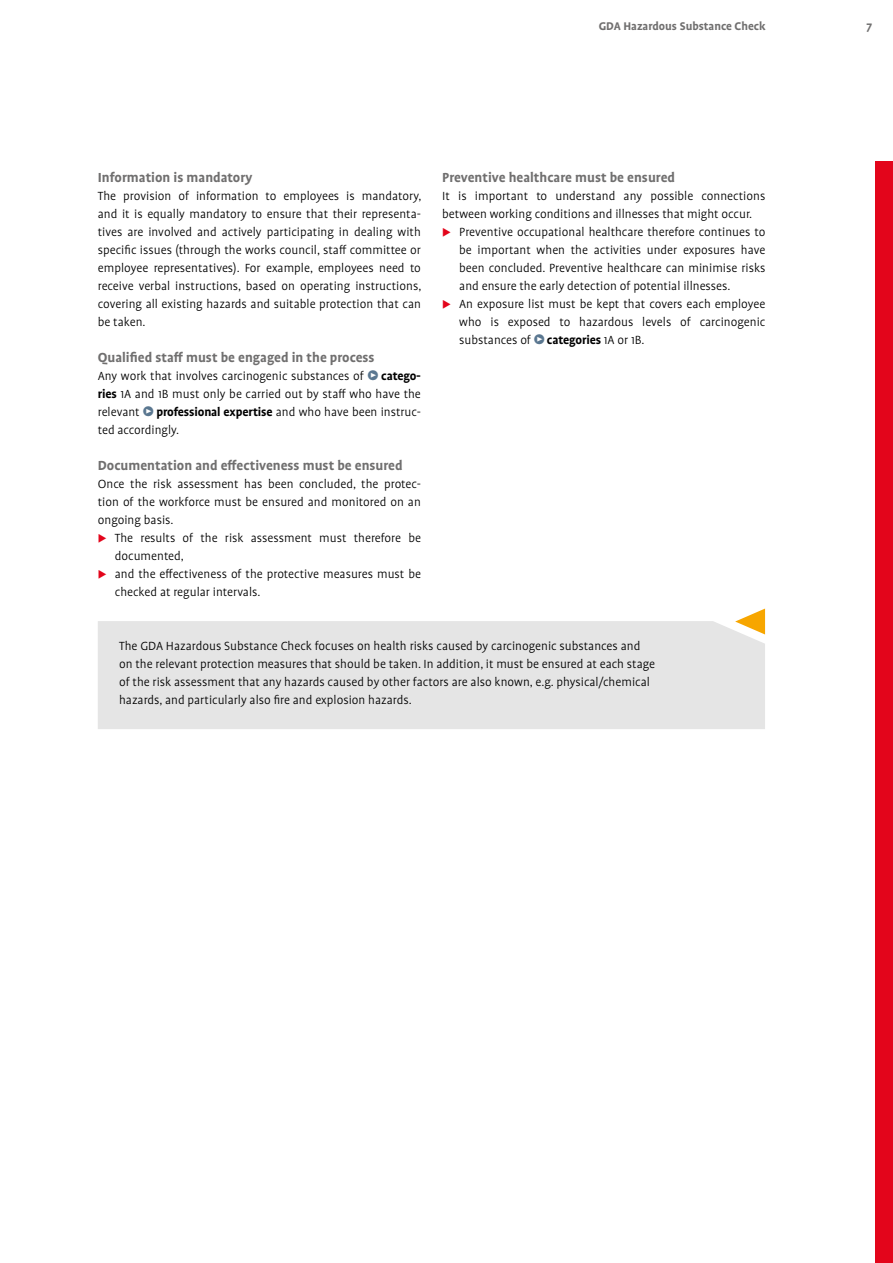
<style>
.page{position:relative;width:893px;height:1263px;background:#fff}
.page>*{position:absolute;margin:0;border:0;box-sizing:border-box;transform-origin:0 0}
.GDA_Subline{font:700 15px "Profile Pro";color:#706f6f}
.GDA_Fließtext{font:300 13.5px/18px "Profile Pro";color:#000;text-align:justify}
.t1{font:700 12.75px "Profile Pro";color:#706f6f}
.s1{font-family:"DGUV Meta";font-weight:400;color:#5a7790}
.s2{font-weight:700}
.s3{color:#e3051b}
</style>
<div class="page">
<div style="left:876px;top:162px;width:17px;height:1101px;background:#e3051b"></div>
<div style="left:98px;top:621px;width:667px;height:108px;background:#e5e5e5"></div>
<svg style="left:735px;top:608px;width:30px;height:26px"></svg>
<p class="t1" style="left:599px;top:19px;width:169px">GDA Hazardous Substance Check</p>
<p class="t1" style="left:866px;top:19px;width:7px">7</p>
<p class="GDA_Subline" style="left:98px;top:168px;width:156px">Information is mandatory</p>
<p class="GDA_Fließtext" style="left:98px;top:187px;width:325px">The provision of information to employees is mandatory, and it is equally mandatory to ensure that their representa&shy;tives are involved and actively participating in dealing with specific issues (through the works council, staff committee or employee representatives). For example, employees need to receive verbal instructions, based on operating instructions, covering all existing hazards and suitable protection that can be taken.</p>
<p class="GDA_Subline" style="left:98px;top:348px;width:278px">Qualified staff must be engaged in the process</p>
<p class="GDA_Fließtext" style="left:98px;top:367px;width:325px">Any work that involves carcinogenic substances of <span class="s1">•</span> <span class="s2">catego&shy;ries</span> 1A and 1B must only be carried out by staff who have the relevant <span class="s1">•</span> <span class="s2">professional expertise</span> and who have been instruc&shy;ted accordingly.</p>
<p class="GDA_Subline" style="left:98px;top:456px;width:306px">Documentation and effectiveness must be ensured</p>
<p class="GDA_Fließtext" style="left:98px;top:475px;width:325px">Once the risk assessment has been concluded, the protec&shy;tion of the workforce must be ensured and monitored on an ongoing basis.</p>
<p class="GDA_Fließtext" style="left:115px;top:529px;width:308px;text-indent:-17px"><span class="s3">◆</span> The results of the risk assessment must therefore be documented,</p>
<p class="GDA_Fließtext" style="left:115px;top:565px;width:308px;text-indent:-17px"><span class="s3">◆</span> and the effectiveness of the protective measures must be checked at regular intervals.</p>
<p class="GDA_Subline" style="left:442px;top:168px;width:234px">Preventive healthcare must be ensured</p>
<p class="GDA_Fließtext" style="left:442px;top:187px;width:325px">It is important to understand any possible connections between working conditions and illnesses that might occur.</p>
<p class="GDA_Fließtext" style="left:459px;top:223px;width:308px;text-indent:-17px"><span class="s3">◆</span> Preventive occupational healthcare therefore continues to be important when the activities under exposures have been concluded. Preventive healthcare can minimise risks and ensure the early detection of potential illnesses.</p>
<p class="GDA_Fließtext" style="left:459px;top:295px;width:308px;text-indent:-17px"><span class="s3">◆</span> An exposure list must be kept that covers each employee who is exposed to hazardous levels of carcinogenic substances of <span class="s1">•</span> <span class="s2">categories</span> 1A or 1B.</p>
<p class="GDA_Fließtext" style="left:119px;top:637px;width:538px;text-align:left">The GDA Hazardous Substance Check focuses on health risks caused by carcinogenic substances and on the relevant protection measures that should be taken. In addition, it must be ensured at each stage of the risk assessment that any hazards caused by other factors are also known, e.g. physical/chemical hazards, and particularly also fire and explosion hazards.</p>
</div>
